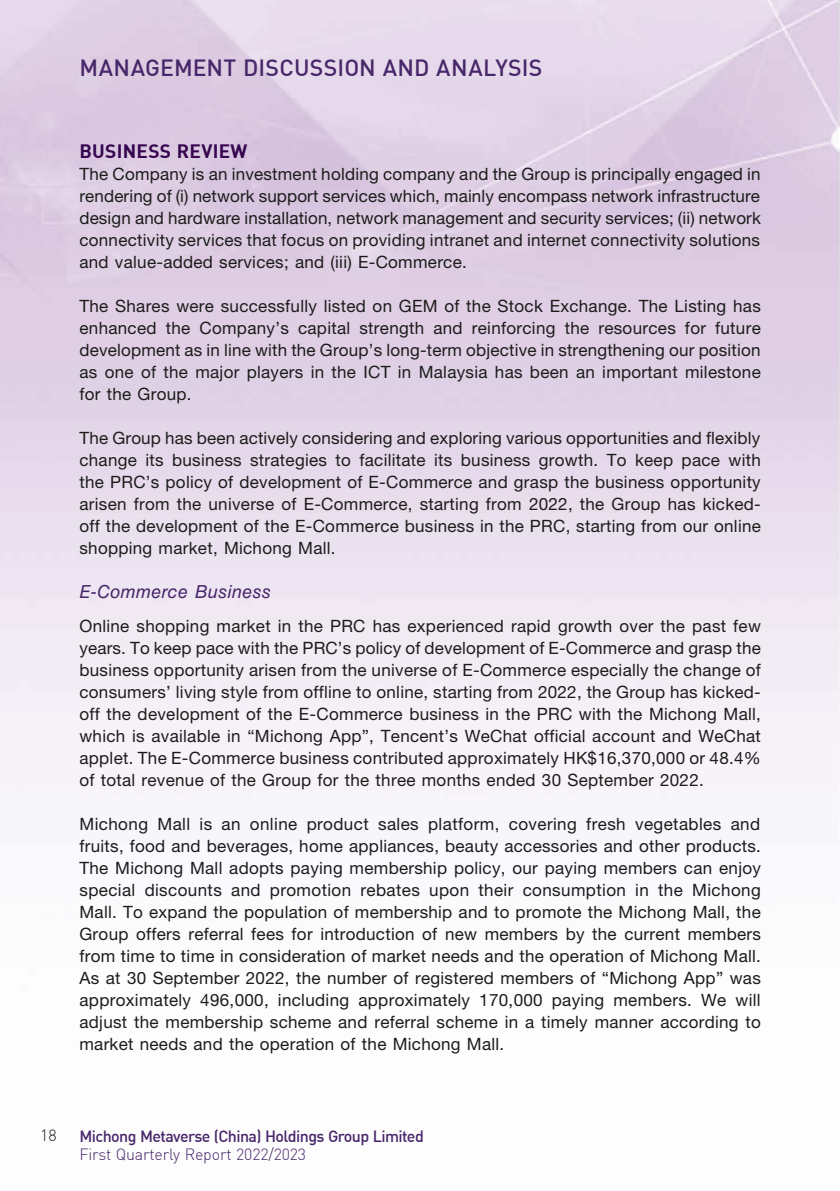
<style>
.page{position:relative;width:840px;height:1191px;background:#fff}
.page>*{position:absolute;margin:0;border:0;box-sizing:border-box;transform-origin:0 0}
.t1{font:500 23px "DIN";letter-spacing:.005em;color:#48266a}
.t2{font:700 19px "DIN";letter-spacing:.015em;color:#360550}
.t3{font:italic 18px "Helvetica LT Std";letter-spacing:.015em;color:#48266a}
.t4{font:17px/22px "Helvetica Neue LT Std";letter-spacing:.015em;color:#1c1c1b;text-align:justify}
.t5{font:500 16px "DIN";letter-spacing:-.035em;color:#48266a}
.t6{font:300 16px "DIN";letter-spacing:-.01em;color:#48266a}
.t7{font:300 16px "DIN";color:#1c1c1b}
</style>
<div class="page">
<h1 class="t1" style="left:79px;top:53px;width:464px">MANAGEMENT DISCUSSION AND ANALYSIS</h1>
<p class="t2" style="left:79px;top:139px;width:169px">BUSINESS REVIEW</p>
<p class="t4" style="left:79px;top:163px;width:682px">The Company is an investment holding company and the Group is principally engaged in rendering of (i) network support services which, mainly encompass network infrastructure design and hardware installation, network management and security services; (ii) network connectivity services that focus on providing intranet and internet connectivity solutions and value-added services; and (iii) E-Commerce.</p>
<p class="t4" style="left:79px;top:295px;width:682px">The Shares were successfully listed on GEM of the Stock Exchange. The Listing has enhanced the Company’s capital strength and reinforcing the resources for future development as in line with the Group’s long-term objective in strengthening our position as one of the major players in the ICT in Malaysia has been an important milestone for the Group.</p>
<p class="t4" style="left:79px;top:427px;width:682px">The Group has been actively considering and exploring various opportunities and flexibly change its business strategies to facilitate its business growth. To keep pace with the PRC’s policy of development of E-Commerce and grasp the business opportunity arisen from the universe of E-Commerce, starting from 2022, the Group has kicked&shy;off the development of the E-Commerce business in the PRC, starting from our online shopping market, Michong Mall.</p>
<p class="t3" style="left:79px;top:581px;width:193px">E-Commerce Business</p>
<p class="t4" style="left:79px;top:614px;width:682px">Online shopping market in the PRC has experienced rapid growth over the past few years. To keep pace with the PRC’s policy of development of E-Commerce and grasp the business opportunity arisen from the universe of E-Commerce especially the change of consumers’ living style from offline to online, starting from 2022, the Group has kicked&shy;off the development of the E-Commerce business in the PRC with the Michong Mall, which is available in “Michong App”, Tencent’s WeChat official account and WeChat applet. The E-Commerce business contributed approximately HK$16,370,000 or 48.4% of total revenue of the Group for the three months ended 30 September 2022.</p>
<p class="t4" style="left:79px;top:812px;width:682px">Michong Mall is an online product sales platform, covering fresh vegetables and fruits, food and beverages, home appliances, beauty accessories and other products.<br>The Michong Mall adopts paying membership policy, our paying members can enjoy special discounts and promotion rebates upon their consumption in the Michong Mall. To expand the population of membership and to promote the Michong Mall, the Group offers referral fees for introduction of new members by the current members from time to time in consideration of market needs and the operation of Michong Mall.<br>As at 30 September 2022, the number of registered members of “Michong App” was approximately 496,000, including approximately 170,000 paying members. We will adjust the membership scheme and referral scheme in a timely manner according to market needs and the operation of the Michong Mall.</p>
<p class="t7" style="left:40px;top:1125px;width:18px">18</p>
<p class="t5" style="left:79px;top:1126px;width:346px">Michong Metaverse (China) Holdings Group Limited</p>
<p class="t6" style="left:79px;top:1144px;width:228px">First Quarterly Report 2022/2023</p>
</div>
